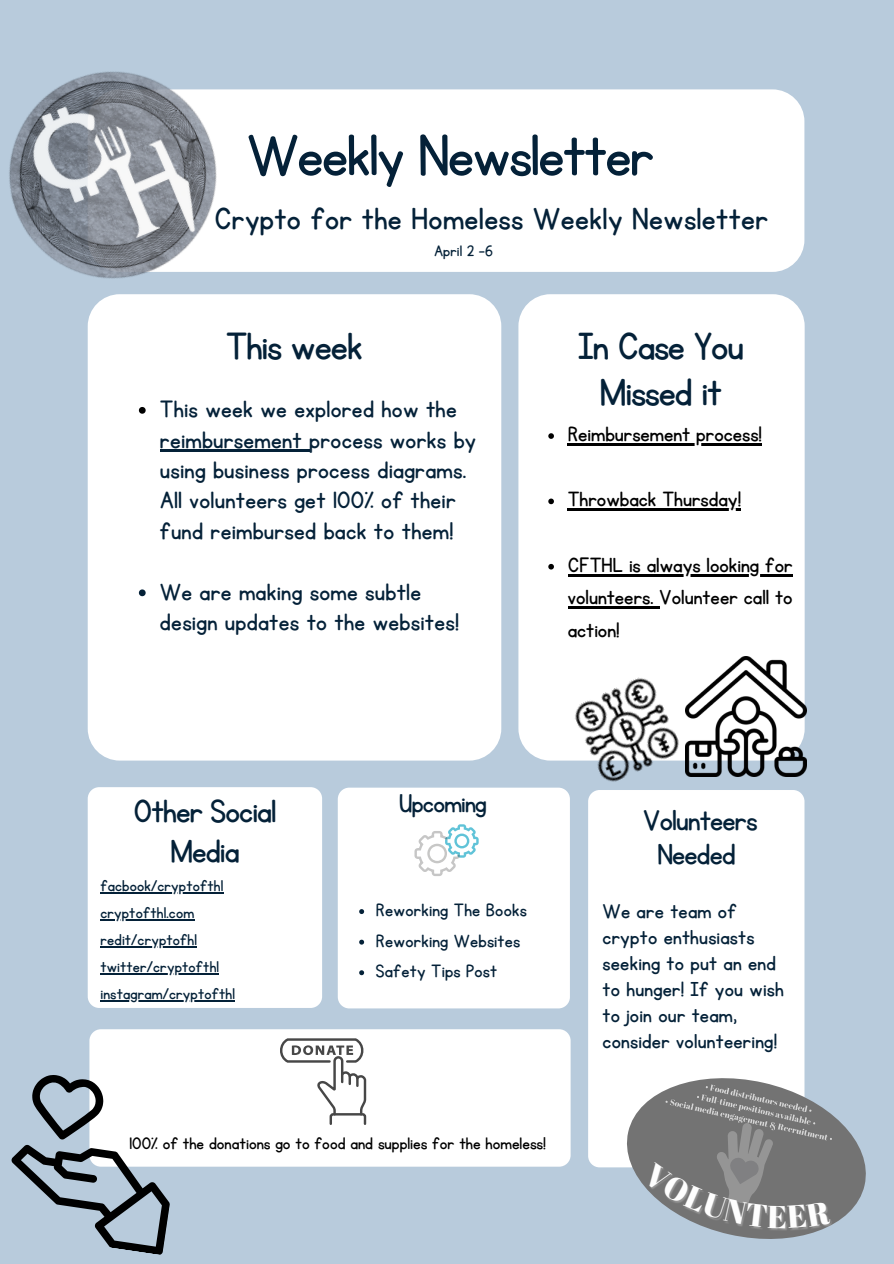
<style>
.page{position:relative;width:894px;height:1264px;background:#fff}
.page>*{position:absolute;margin:0;border:0;box-sizing:border-box;transform-origin:0 0}
.t1{font:67.8px "KG Primary Penmanship";letter-spacing:-.025em;color:#042138}
.t2{font:44.25px/46.2px "KG Primary Penmanship";letter-spacing:-.025em;color:#042138;text-align:center}
.t3{font:37.5px/39.5px "KG Primary Penmanship";letter-spacing:-.025em;color:#042138;text-align:center}
.t4{font:35.85px "KG Primary Penmanship";letter-spacing:.01em;color:#042138}
.t5{font:33.9px/35px "KG Primary Penmanship";letter-spacing:-.025em;color:#042138;text-align:center}
.t6{font:29.85px "KG Primary Penmanship";letter-spacing:-.025em;color:#042138}
.t7{font:27.6px/30.5px "KG Primary Penmanship";letter-spacing:.01em;color:#042138}
.t8{font:24px/32.7px "KG Primary Penmanship";color:#000;text-align:justify}
.t9{font:23.7px/26px "KG Primary Penmanship";letter-spacing:.01em;color:#042138}
.t10{font:20.85px "KG Primary Penmanship";letter-spacing:.01em;color:#042138}
.t11{font:19.5px "KG Primary Penmanship";color:#000}
.t12{font:18.3px "KG Primary Penmanship";letter-spacing:.01em;color:#042138}
.t13{font:17.85px "KG Primary Penmanship";letter-spacing:.01em;color:#042138}
</style>
<div class="page">
<div style="left:0;top:0;width:893px;height:1263px;background:#b8cbdc"></div>
<div style="left:88px;top:89px;width:716px;height:183px;background:#fff;border-radius:32px"></div>
<div style="left:89px;top:1029px;width:481px;height:137px;background:#fff;border-radius:11px"></div>
<div style="left:88px;top:787px;width:234px;height:220px;background:#fff;border-radius:11px"></div>
<div style="left:338px;top:787px;width:231px;height:221px;background:#fff;border-radius:11px"></div>
<div style="left:88px;top:294px;width:413px;height:466px;background:#fff;border-radius:32px"></div>
<div style="left:518px;top:294px;width:286px;height:466px;background:#fff;border-radius:32px"></div>
<div style="left:588px;top:790px;width:216px;height:377px;background:#fff;border-radius:11px"></div>
<img style="left:9px;top:71px;width:250px;height:250px">
<svg style="left:11px;top:1072px;width:165px;height:183px"></svg>
<img style="left:570px;top:677px;width:115px;height:105px">
<svg style="left:611px;top:1056px;width:255px;height:158px"></svg>
<svg style="left:280px;top:1038px;width:86px;height:86px"></svg>
<img style="left:685px;top:656px;width:121px;height:120px">
<svg style="left:414px;top:824px;width:64px;height:52px"></svg>
<hr style="left:100px;top:892px;width:123px;height:1px;background:#042138">
<hr style="left:100px;top:919px;width:94px;height:1px;background:#042138">
<hr style="left:100px;top:946px;width:97px;height:1px;background:#042138">
<hr style="left:100px;top:973px;width:119px;height:1px;background:#042138">
<hr style="left:100px;top:1000px;width:135px;height:1px;background:#042138">
<svg style="left:359px;top:909px;width:5px;height:5px"></svg>
<svg style="left:359px;top:939px;width:5px;height:5px"></svg>
<svg style="left:359px;top:970px;width:5px;height:5px"></svg>
<svg style="left:139px;top:407px;width:7px;height:7px"></svg>
<hr style="left:160px;top:450px;width:142px;height:2px;background:#042138">
<svg style="left:302px;top:450px;width:7px;height:2px"></svg>
<svg style="left:139px;top:589px;width:7px;height:7px"></svg>
<img style="left:662px;top:1070px;width:179px;height:74px">
<img style="left:628px;top:1146px;width:219px;height:93px">
<svg style="left:548px;top:433px;width:5px;height:6px"></svg>
<hr style="left:567px;top:443px;width:194px;height:2px;background:#000">
<svg style="left:548px;top:498px;width:5px;height:6px"></svg>
<hr style="left:567px;top:508px;width:173px;height:3px;background:#000">
<svg style="left:548px;top:564px;width:5px;height:5px"></svg>
<hr style="left:567px;top:574px;width:225px;height:2px;background:#000">
<hr style="left:567px;top:606px;width:92px;height:3px;background:#000">
<svg style="left:641px;top:1117px;width:189px;height:111px;background:#7e7f80"></svg>
<p class="t1" style="left:246px;top:122px;width:409px">Weekly Newsletter</p>
<p class="t4" style="left:214px;top:201px;width:555px">Crypto for the Homeless Weekly Newsletter</p>
<p class="t13" style="left:434px;top:242px;width:60px">April 2 -6</p>
<p class="t2" style="left:226px;top:324px;width:138px">This week</p>
<p class="t2" style="left:578px;top:324px;width:167px">In Case You<br>Missed it</p>
<p class="t7" style="left:160px;top:395px;width:317px">This week we explored how the reimbursement process works by using business process diagrams.<br>All volunteers get 100% of their fund reimbursed back to them!</p>
<p class="t8" style="left:567px;top:418px;width:195px">Reimbursement process!</p>
<p class="t8" style="left:567px;top:484px;width:175px">Throwback Thursday!</p>
<p class="t7" style="left:160px;top:577px;width:300px">We are making some subtle design updates to the websites!</p>
<p class="t8" style="left:567px;top:549px;width:226px">CFTHL is always looking for volunteers. Volunteer call to action!</p>
<p class="t3" style="left:133px;top:792px;width:144px">Other Social<br>Media</p>
<p class="t12" style="left:100px;top:877px;width:124px">facbook/cryptofthl</p>
<p class="t12" style="left:100px;top:904px;width:95px">cryptofthl.com</p>
<p class="t12" style="left:100px;top:931px;width:98px">redit/cryptofhl</p>
<p class="t12" style="left:100px;top:958px;width:120px">twitter/cryptofthl</p>
<p class="t12" style="left:100px;top:985px;width:136px">instagram/cryptofthl</p>
<p class="t6" style="left:399px;top:788px;width:89px">Upcoming</p>
<p class="t10" style="left:376px;top:899px;width:152px">Reworking The Books</p>
<p class="t10" style="left:376px;top:930px;width:146px">Reworking Websites</p>
<p class="t10" style="left:376px;top:961px;width:123px">Safety Tips Post</p>
<p class="t11" style="left:129px;top:1134px;width:418px">100% of the donations go to food and supplies for the homeless!</p>
<p class="t5" style="left:642px;top:803px;width:116px">Volunteers<br>Needed</p>
<p class="t9" style="left:602px;top:899px;width:183px">We are team of crypto enthusiasts seeking to put an end to hunger! If you wish to join our team, consider volunteering!</p>
</div>
